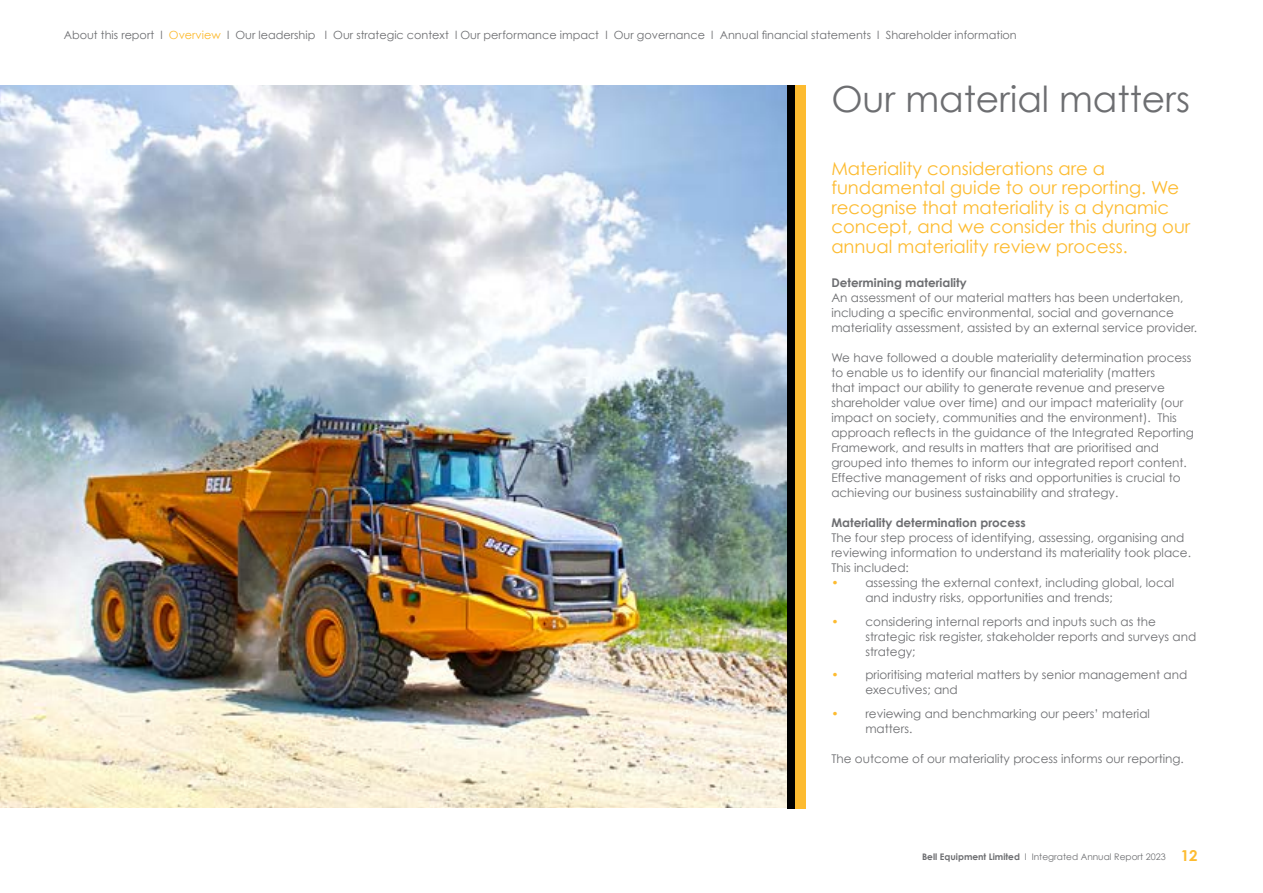
<style>
.page{position:relative;width:1263px;height:893px;background:#fff}
.page>*{position:absolute;margin:0;border:0;box-sizing:border-box;transform-origin:0 0}
.t1{font:36px "Century Gothic";color:#6d6e71}
.t2{font:18px/19.5px "Century Gothic";color:#fdbb30}
.t3{font:12px/15px "Century Gothic";color:#6d6e71}
.t4{font:700 12px "Century Gothic";color:#6d6e71}
.t5{font:11.25px "Century Gothic";color:#6d6e71}
.t6{font:9px "Century Gothic";color:#6d6e71}
.s1{color:#fdbb30}
.s2{font-weight:700}
.s3{font-weight:700;font-size:15px;color:#fdbb30}
</style>
<div class="page">
<img style="left:0;top:85px;width:787px;height:722px">
<div style="left:787px;top:85px;width:11px;height:724px;background:#000"></div>
<div style="left:795px;top:85px;width:11px;height:724px;background:#fdbb30"></div>
<p class="t5" style="left:64px;top:28px;width:954px">About this report l <span class="s1">Overview</span> l Our leadership l Our strategic context l Our performance impact l Our governance l Annual financial statements l Shareholder information</p>
<h1 class="t1" style="left:831px;top:77px;width:360px">Our material matters</h1>
<h2 class="t2" style="left:831px;top:158px;width:360px">Materiality considerations are a fundamental guide to our reporting. We recognise that materiality is a dynamic concept, and we consider this during our annual materiality review process.</h2>
<p class="t4" style="left:831px;top:275px;width:137px">Determining materiality</p>
<p class="t3" style="left:831px;top:290px;width:367px">An assessment of our material matters has been undertaken, including a specific environmental, social and governance materiality assessment, assisted by an external service provider.</p>
<p class="t3" style="left:831px;top:350px;width:364px">We have followed a double materiality determination process to enable us to identify our financial materiality (matters<br>that impact our ability to generate revenue and preserve shareholder value over time) and our impact materiality (our impact on society, communities and the environment). This approach reflects in the guidance of the Integrated Reporting Framework, and results in matters that are prioritised and grouped into themes to inform our integrated report content.<br>Effective management of risks and opportunities is crucial to achieving our business sustainability and strategy.</p>
<p class="t4" style="left:831px;top:515px;width:196px">Materiality determination process</p>
<p class="t3" style="left:831px;top:530px;width:361px">The four step process of identifying, assessing, organising and reviewing information to understand its materiality took place.<br>This included:</p>
<p class="t3" style="left:865px;top:575px;width:310px;text-indent:-34px"><span class="s1">•</span> assessing the external context, including global, local and industry risks, opportunities and trends;</p>
<p class="t3" style="left:865px;top:614px;width:332px;text-indent:-34px"><span class="s1">•</span> considering internal reports and inputs such as the strategic risk register, stakeholder reports and surveys and strategy;</p>
<p class="t3" style="left:865px;top:667px;width:323px;text-indent:-34px"><span class="s1">•</span> prioritising material matters by senior management and executives; and</p>
<p class="t3" style="left:865px;top:706px;width:286px;text-indent:-34px"><span class="s1">•</span> reviewing and benchmarking our peers’ material matters.</p>
<p class="t3" style="left:831px;top:751px;width:354px">The outcome of our materiality process informs our reporting.</p>
<p class="t6" style="left:922px;top:851px;width:277px"><span class="s2">Bell Equipment Limited</span> l Integrated Annual Report 2023 <span class="s3">12</span></p>
</div>
